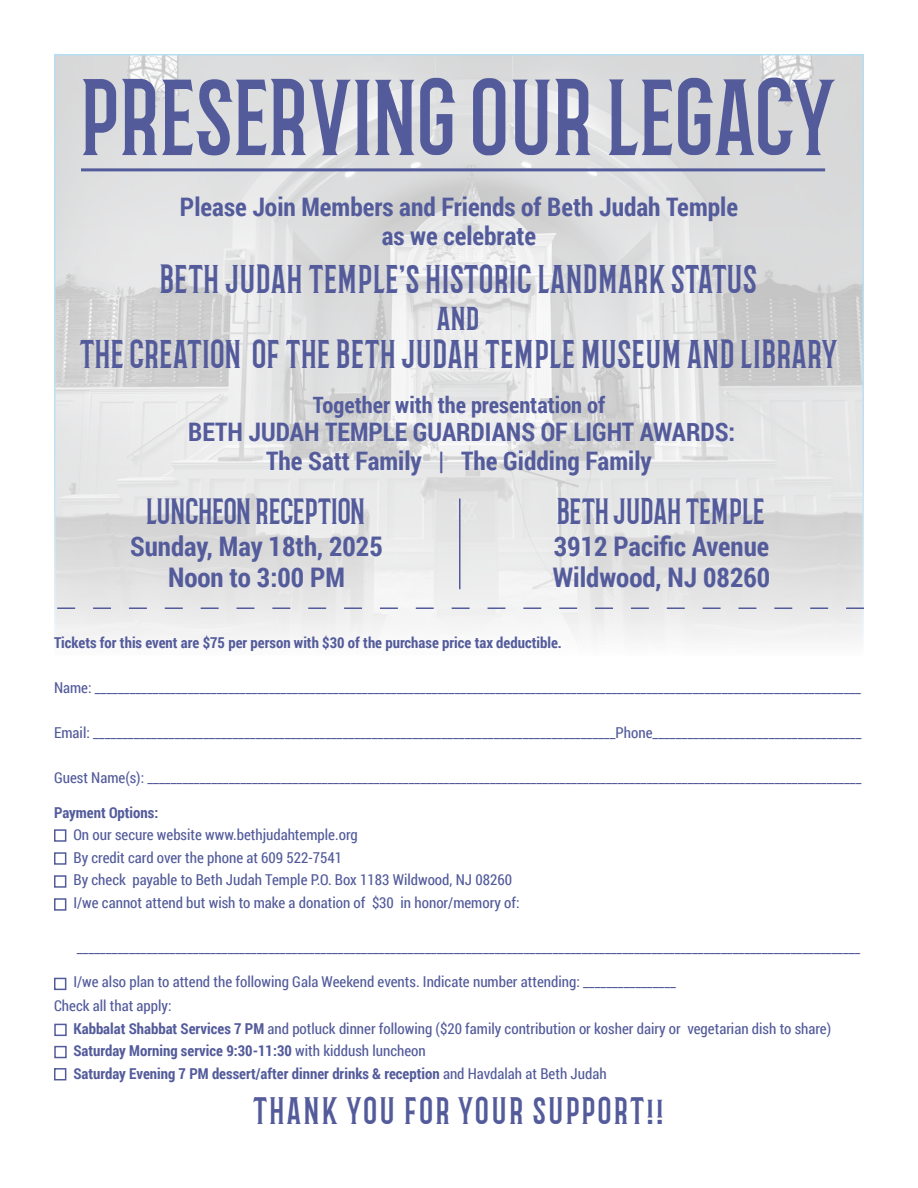
<style>
.page{position:relative;width:918px;height:1188px;background:#fff}
.page>*{position:absolute;margin:0;border:0;box-sizing:border-box;transform-origin:0 0}
.t1{font:92.85px "Barbaro";letter-spacing:.01em;color:#535b9b}
.t2{font:34.5px "Barbaro";letter-spacing:.02em;color:#535b9b}
.t3{font:33px "Barbaro";letter-spacing:.08em;color:#535b9b}
.t4{font:31.5px "Barbaro";color:#535b9b}
.t5{font:700 27px/31.5px "Roboto Condensed";color:#535b9b;text-align:center}
.t6{font:700 25.5px/28.5px "Roboto Condensed";color:#535b9b;text-align:center}
.t7{font:700 22.5px "Roboto Condensed";color:#535b9b}
.t8{font:15px/22.5px "Roboto Condensed";color:#535b9b}
.t9{font:700 15px "Roboto Condensed";color:#535b9b}
.s1{font-weight:700}
</style>
<div class="page">
<img style="left:57px;top:57px;width:804px;height:584px">
<hr style="left:81px;top:168px;width:744px;height:3px;background:#535b9b">
<hr style="left:459px;top:499px;width:1px;height:90px;background:#535b9b">
<svg style="left:57px;top:608px;width:807px;height:1px"></svg>
<div style="left:54px;top:829px;width:12px;height:13px;border:2px solid #535b9b"></div>
<div style="left:54px;top:852px;width:12px;height:13px;border:2px solid #535b9b"></div>
<div style="left:54px;top:875px;width:12px;height:13px;border:2px solid #535b9b"></div>
<div style="left:54px;top:898px;width:12px;height:13px;border:2px solid #535b9b"></div>
<div style="left:54px;top:978px;width:12px;height:12px;border:2px solid #535b9b"></div>
<div style="left:54px;top:1024px;width:13px;height:12px;border:2px solid #535b9b"></div>
<div style="left:54px;top:1046px;width:13px;height:12px;border:2px solid #535b9b"></div>
<div style="left:54px;top:1068px;width:12px;height:12px;border:2px solid #535b9b"></div>
<h1 class="t1" style="left:83px;top:59px;width:754px">PRESERVING OUR LEGACY</h1>
<h3 class="t6" style="left:180px;top:192px;width:560px">Please Join Members and Friends of Beth Judah Temple as we celebrate</h3>
<h2 class="t2" style="left:160px;top:257px;width:599px">BETH JUDAH TEMPLE’S HISTORIC LANDMARK STATUS</h2>
<h3 class="t4" style="left:438px;top:298px;width:44px">and</h3>
<h2 class="t2" style="left:80px;top:332px;width:759px">THE CREATION OF THE BETH JUDAH TEMPLE MUSEUM AND LIBRARY</h2>
<h3 class="t7" style="left:313px;top:389px;width:294px">Together with the presentation of</h3>
<h3 class="t6" style="left:188px;top:417px;width:549px">BETH JUDAH TEMPLE GUARDIANS OF LIGHT AWARDS:<br>The Satt Family | The Gidding Family</h3>
<h3 class="t4" style="left:147px;top:492px;width:221px">LUNCHEON RECEPTION</h3>
<h3 class="t5" style="left:130px;top:530px;width:254px">Sunday, May 18th, 2025<br>Noon to 3:00 PM</h3>
<h3 class="t4" style="left:557px;top:492px;width:210px">BETH JUDAH TEMPLE</h3>
<h3 class="t5" style="left:553px;top:530px;width:219px;text-align:left">3912 Pacific Avenue<br>Wildwood, NJ 08260</h3>
<p class="t9" style="left:54px;top:633px;width:509px">Tickets for this event are $75 per person with $30 of the purchase price tax deductible.</p>
<p class="t8" style="left:54px;top:676px;width:809px">Name: ____________________________________________________________________________________________________________________________________</p>
<p class="t8" style="left:54px;top:721px;width:809px">Email: __________________________________________________________________________________________Phone____________________________________</p>
<p class="t8" style="left:54px;top:766px;width:809px">Guest Name(s): ___________________________________________________________________________________________________________________________</p>
<p class="t9" style="left:54px;top:802px;width:106px">Payment Options:</p>
<p class="t8" style="left:74px;top:823px;width:448px">On our secure website www.bethjudahtemple.org<br>By credit card over the phone at 609 522-7541<br>By check payable to Beth Judah Temple P.O. Box 1183 Wildwood, NJ 08260<br>I/we cannot attend but wish to make a donation of $30 in honor/memory of:</p>
<p class="t8" style="left:77px;top:936px;width:785px">_______________________________________________________________________________________________________________________________________</p>
<p class="t8" style="left:54px;top:970px;width:624px;line-height:24px;text-indent:20px">I/we also plan to attend the following Gala Weekend events. Indicate number attending: ________________<br>Check all that apply:</p>
<p class="t8" style="left:73px;top:1017px;width:759px"><span class="s1">Kabbalat Shabbat Services 7 PM</span> and potluck dinner following ($20 family contribution or kosher dairy or vegetarian dish to share)<br><span class="s1">Saturday Morning service 9:30-11:30</span> with kiddush luncheon<br><span class="s1">Saturday Evening 7 PM dessert/after dinner drinks &amp; reception</span> and Havdalah at Beth Judah</p>
<h3 class="t3" style="left:254px;top:1090px;width:412px">THANK YOU FOR YOUR SUPPORT!!</h3>
</div>
